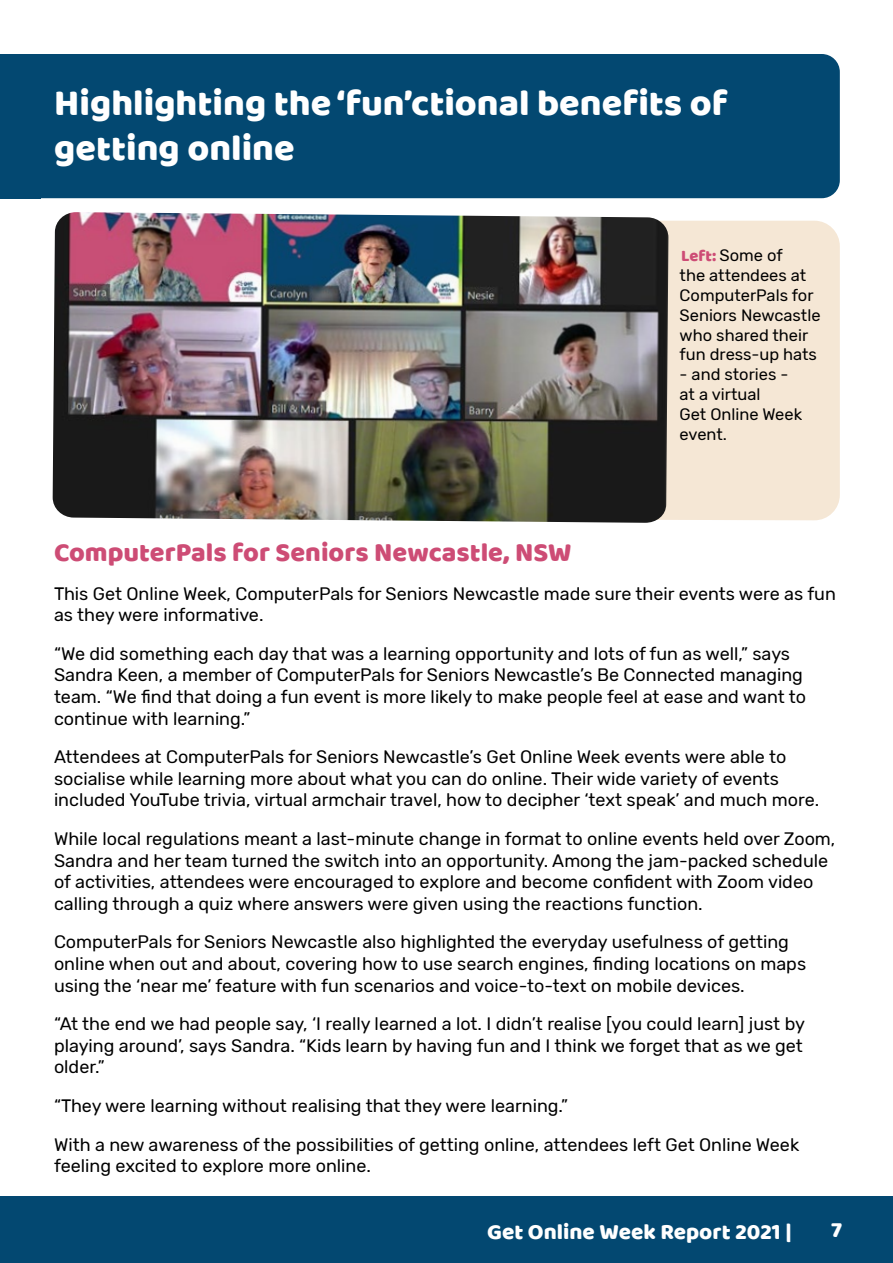
<style>
.page{position:relative;width:893px;height:1263px;background:#fff}
.page>*{position:absolute;margin:0;border:0;box-sizing:border-box;transform-origin:0 0}
.t1{font:37.5px/45px "Baloo";color:#fff}
.t2{font:27px "Baloo";color:#cd4c75}
.t3{font:22.5px "Baloo";color:#fff}
.t4{font:18px/21.6px "Rubik";color:#000}
.t5{font:16.5px/19.8px "Rubik";color:#000}
.s1{font-family:"Baloo";color:#cd4c75}
</style>
<div class="page">
<div style="left:0;top:1196px;width:893px;height:67px;background:#034871"></div>
<div style="left:668px;top:221px;width:172px;height:299px;background:#f5e7d5"></div>
<div style="left:0;top:54px;width:840px;height:144px;background:#034871;border-radius:18px"></div>
<div style="left:0;top:54px;width:41px;height:144px;background:#034871"></div>
<img style="left:53px;top:212px;width:615px;height:311px">
<h2 class="t1" style="left:54px;top:80px;width:675px">Highlighting the ‘fun’ctional benefits of getting online</h2>
<p class="t5" style="left:680px;top:246px;width:142px"><span class="s1">Left:</span> Some of<br>the attendees at<br>ComputerPals for<br>Seniors Newcastle who shared their fun dress-up hats</p>
<p class="t5" style="left:680px;top:365px;width:124px">- and stories - at a virtual<br>Get Online Week event.</p>
<h3 class="t2" style="left:54px;top:536px;width:519px">ComputerPals for Seniors Newcastle, NSW</h3>
<p class="t4" style="left:54px;top:583px;width:783px">This Get Online Week, ComputerPals for Seniors Newcastle made sure their events were as fun as they were informative.</p>
<p class="t4" style="left:54px;top:643px;width:754px">“We did something each day that was a learning opportunity and lots of fun as well,” says Sandra Keen, a member of ComputerPals for Seniors Newcastle’s Be Connected managing team. “We find that doing a fun event is more likely to make people feel at ease and want to continue with learning.”</p>
<p class="t4" style="left:54px;top:747px;width:767px">Attendees at ComputerPals for Seniors Newcastle’s Get Online Week events were able to socialise while learning more about what you can do online. Their wide variety of events included YouTube trivia, virtual armchair travel, how to decipher ‘text speak’ and much more.</p>
<p class="t4" style="left:54px;top:828px;width:783px">While local regulations meant a last-minute change in format to online events held over Zoom, Sandra and her team turned the switch into an opportunity. Among the jam-packed schedule of activities, attendees were encouraged to explore and become confident with Zoom video calling through a quiz where answers were given using the reactions function.</p>
<p class="t4" style="left:54px;top:932px;width:754px">ComputerPals for Seniors Newcastle also highlighted the everyday usefulness of getting online when out and about, covering how to use search engines, finding locations on maps using the ‘near me’ feature with fun scenarios and voice-to-text on mobile devices.</p>
<p class="t4" style="left:54px;top:1014px;width:752px;text-align:justify">“At the end we had people say, ‘I really learned a lot. I didn’t realise [you could learn] just by playing around’, says Sandra. “Kids learn by having fun and I think we forget that as we get older.”</p>
<p class="t4" style="left:54px;top:1095px;width:516px">“They were learning without realising that they were learning.”</p>
<p class="t4" style="left:54px;top:1134px;width:747px">With a new awareness of the possibilities of getting online, attendees left Get Online Week feeling excited to explore more online.</p>
<p class="t3" style="left:487px;top:1218px;width:306px">Get Online Week Report 2021 |</p>
<p class="t3" style="left:831px;top:1216px;width:12px">7</p>
</div>
